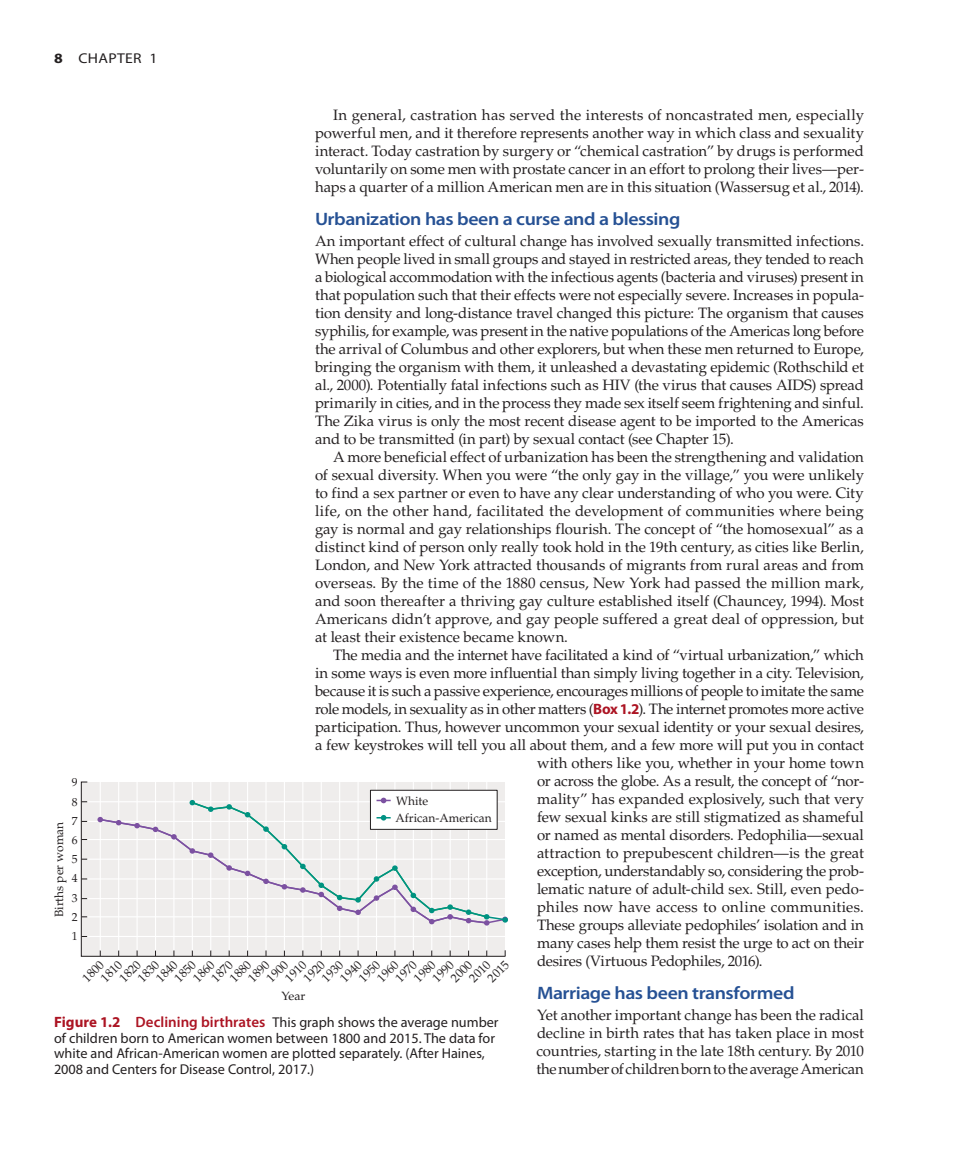
<style>
.page{position:relative;width:972px;height:1175px;background:#fff}
.page>*{position:absolute;margin:0;border:0;box-sizing:border-box;transform-origin:0 0}
.t1{font:600 18px "Myriad Pro";letter-spacing:-.025em;color:#265194;scale:1.1 1}
.t2{font:15px/18px "Palatino LT Std";letter-spacing:-.01em;color:#231f20;text-align:justify}
.t3{font:15px "Palatino LT Std";letter-spacing:.015em;color:#231f20}
.t4{font:14.25px/15.8px "Myriad Pro";color:#231f20}
.t5{font:14.25px "Myriad Pro";letter-spacing:.02em;color:#231f20;scale:1.1 1}
.t6{font:12.15px "Palatino LT Std";color:#231f20}
.t7{font:12px/17.4px "Palatino LT Std";color:#231f20}
.t8{font:11.7px "Palatino LT Std";color:#231f20}
.s1{font-weight:700}
.s2{font-family:"Myriad Pro";font-weight:700;color:#ac1423}
.s3{font-weight:700;font-size:15px;color:#ac1423}
.s4{font-weight:600;font-size:15px;color:#ac1423}
</style>
<div class="page">
<svg style="left:81px;top:781px;width:425px;height:176px;background:#e8e7e6"></svg>
<div style="left:370px;top:790px;width:127px;height:39px;background:#fff"></div>
<div style="left:370px;top:790px;width:128px;height:39px;border:1px solid #231f20"></div>
<svg style="left:97px;top:797px;width:411px;height:128px"></svg>
<p class="t5" style="left:54px;top:49px;width:96px"><span class="s1">8</span> CHAPTER 1</p>
<p class="t2" style="left:315px;top:106px;width:551px;text-indent:18px">In general, castration has served the interests of noncastrated men, especially powerful men, and it therefore represents another way in which class and sexuality interact. Today castration by surgery or “chemical castration” by drugs is performed voluntarily on some men with prostate cancer in an effort to prolong their lives—per&shy;haps a quarter of a million American men are in this situation (Wassersug et al., 2014).</p>
<p class="t1" style="left:315px;top:208px;width:334px">Urbanization has been a curse and a blessing</p>
<p class="t2" style="left:315px;top:232px;width:551px">An important effect of cultural change has involved sexually transmitted infections.<br>When people lived in small groups and stayed in restricted areas, they tended to reach a biological accommodation with the infectious agents (bacteria and viruses) present in that population such that their effects were not especially severe. Increases in popula&shy;tion density and long-distance travel changed this picture: The organism that causes syphilis, for example, was present in the native populations of the Americas long before the arrival of Columbus and other explorers, but when these men returned to Europe, bringing the organism with them, it unleashed a devastating epidemic (Rothschild et al., 2000). Potentially fatal infections such as HIV (the virus that causes AIDS) spread primarily in cities, and in the process they made sex itself seem frightening and sinful.<br>The Zika virus is only the most recent disease agent to be imported to the Americas and to be transmitted (in part) by sexual contact (see Chapter 15).</p>
<p class="t2" style="left:315px;top:448px;width:551px;text-indent:18px">A more beneficial effect of urbanization has been the strengthening and validation of sexual diversity. When you were “the only gay in the village,” you were unlikely to find a sex partner or even to have any clear understanding of who you were. City life, on the other hand, facilitated the development of communities where being gay is normal and gay relationships flourish. The concept of “the homosexual” as a distinct kind of person only really took hold in the 19th century, as cities like Berlin, London, and New York attracted thousands of migrants from rural areas and from overseas. By the time of the 1880 census, New York had passed the million mark, and soon thereafter a thriving gay culture established itself (Chauncey, 1994). Most Americans didn’t approve, and gay people suffered a great deal of oppression, but at least their existence became known.</p>
<p class="t2" style="left:333px;top:646px;width:532px">The media and the internet have facilitated a kind of “virtual urbanization,” which</p>
<p class="t2" style="left:315px;top:664px;width:550px">in some ways is even more influential than simply living together in a city. Television,</p>
<p class="t2" style="left:315px;top:682px;width:551px">because it is such a passive experience, encourages millions of people to imitate the same</p>
<p class="t2" style="left:315px;top:700px;width:551px">role models, in sexuality as in other matters (<span class="s2">Box 1.2</span>). The internet promotes more active</p>
<p class="t2" style="left:315px;top:718px;width:550px">participation. Thus, however uncommon your sexual identity or your sexual desires,</p>
<p class="t2" style="left:315px;top:736px;width:551px">a few keystrokes will tell you all about them, and a few more will put you in contact</p>
<p class="t2" style="left:537px;top:754px;width:329px">with others like you, whether in your home town</p>
<p class="t2" style="left:537px;top:772px;width:329px">or across the globe. As a result, the concept of “nor-</p>
<p class="t2" style="left:537px;top:790px;width:329px">mality” has expanded explosively, such that very</p>
<p class="t2" style="left:537px;top:808px;width:328px">few sexual kinks are still stigmatized as shameful</p>
<p class="t2" style="left:537px;top:826px;width:328px">or named as mental disorders. Pedophilia—sexual</p>
<p class="t2" style="left:537px;top:844px;width:329px">attraction to prepubescent children—is the great</p>
<p class="t2" style="left:537px;top:862px;width:329px">exception, understandably so, considering the prob-</p>
<p class="t2" style="left:537px;top:880px;width:329px">lematic nature of adult-child sex. Still, even pedo-</p>
<p class="t3" style="left:537px;top:898px;width:329px">philes now have access to online communities.</p>
<p class="t2" style="left:537px;top:916px;width:328px">These groups alleviate pedophiles’ isolation and in</p>
<p class="t2" style="left:537px;top:934px;width:329px">many cases help them resist the urge to act on their</p>
<p class="t2" style="left:537px;top:952px;width:227px">desires (Virtuous Pedophiles, 2016).</p>
<p class="t1" style="left:537px;top:982px;width:236px">Marriage has been transformed</p>
<p class="t2" style="left:536px;top:1006px;width:329px">Yet another important change has been the radical decline in birth rates that has taken place in most countries, starting in the late 18th century. By 2010 the number of children born to the average American</p>
<p class="t8" style="left:72px;top:775px;width:7px">9</p>
<p class="t7" style="left:396px;top:792px;width:98px">White<br>African-American</p>
<p class="t8" style="left:72px;top:794px;width:7px">8</p>
<p class="t8" style="left:72px;top:814px;width:7px">7</p>
<p class="t7" style="left:50px;top:917px;width:97px;rotate:-90deg">Births per woman</p>
<p class="t8" style="left:72px;top:833px;width:7px">6</p>
<p class="t8" style="left:72px;top:852px;width:7px">5</p>
<p class="t8" style="left:72px;top:871px;width:7px">4</p>
<p class="t8" style="left:72px;top:890px;width:7px">3</p>
<p class="t8" style="left:72px;top:910px;width:7px">2</p>
<p class="t8" style="left:72px;top:929px;width:7px">1</p>
<p class="t6" style="left:80px;top:974px;width:26px;rotate:-44deg">1800</p>
<p class="t6" style="left:98px;top:974px;width:26px;rotate:-44deg">1810</p>
<p class="t6" style="left:319px;top:974px;width:26px;rotate:-44deg">1930</p>
<p class="t6" style="left:337px;top:974px;width:26px;rotate:-44deg">1940</p>
<p class="t6" style="left:393px;top:974px;width:26px;rotate:-44deg">1970</p>
<p class="t6" style="left:411px;top:974px;width:26px;rotate:-44deg">1980</p>
<p class="t6" style="left:430px;top:974px;width:26px;rotate:-44deg">1990</p>
<p class="t6" style="left:448px;top:974px;width:26px;rotate:-44deg">2000</p>
<p class="t6" style="left:466px;top:974px;width:26px;rotate:-44deg">2010</p>
<p class="t6" style="left:116px;top:974px;width:26px;rotate:-44deg">1820</p>
<p class="t6" style="left:135px;top:974px;width:26px;rotate:-44deg">1830</p>
<p class="t6" style="left:153px;top:974px;width:26px;rotate:-44deg">1840</p>
<p class="t6" style="left:172px;top:974px;width:26px;rotate:-44deg">1850</p>
<p class="t6" style="left:190px;top:974px;width:26px;rotate:-44deg">1860</p>
<p class="t6" style="left:209px;top:974px;width:26px;rotate:-44deg">1870</p>
<p class="t6" style="left:227px;top:974px;width:26px;rotate:-44deg">1880</p>
<p class="t6" style="left:245px;top:974px;width:26px;rotate:-44deg">1890</p>
<p class="t6" style="left:264px;top:974px;width:26px;rotate:-44deg">1900</p>
<p class="t6" style="left:282px;top:974px;width:26px;rotate:-44deg">1910</p>
<p class="t6" style="left:301px;top:974px;width:26px;rotate:-44deg">1920</p>
<p class="t6" style="left:356px;top:974px;width:26px;rotate:-44deg">1950</p>
<p class="t6" style="left:374px;top:974px;width:26px;rotate:-44deg">1960</p>
<p class="t6" style="left:485px;top:974px;width:26px;rotate:-44deg">2015</p>
<p class="t7" style="left:281px;top:987px;width:26px">Year</p>
<p class="t4" style="left:54px;top:1013px;width:446px"><span class="s3">Figure 1.2</span> <span class="s4">Declining birthrates</span> This graph shows the average number of children born to American women between 1800 and 2015. The data for white and African-American women are plotted separately. (After Haines, 2008 and Centers for Disease Control, 2017.)</p>
</div>
